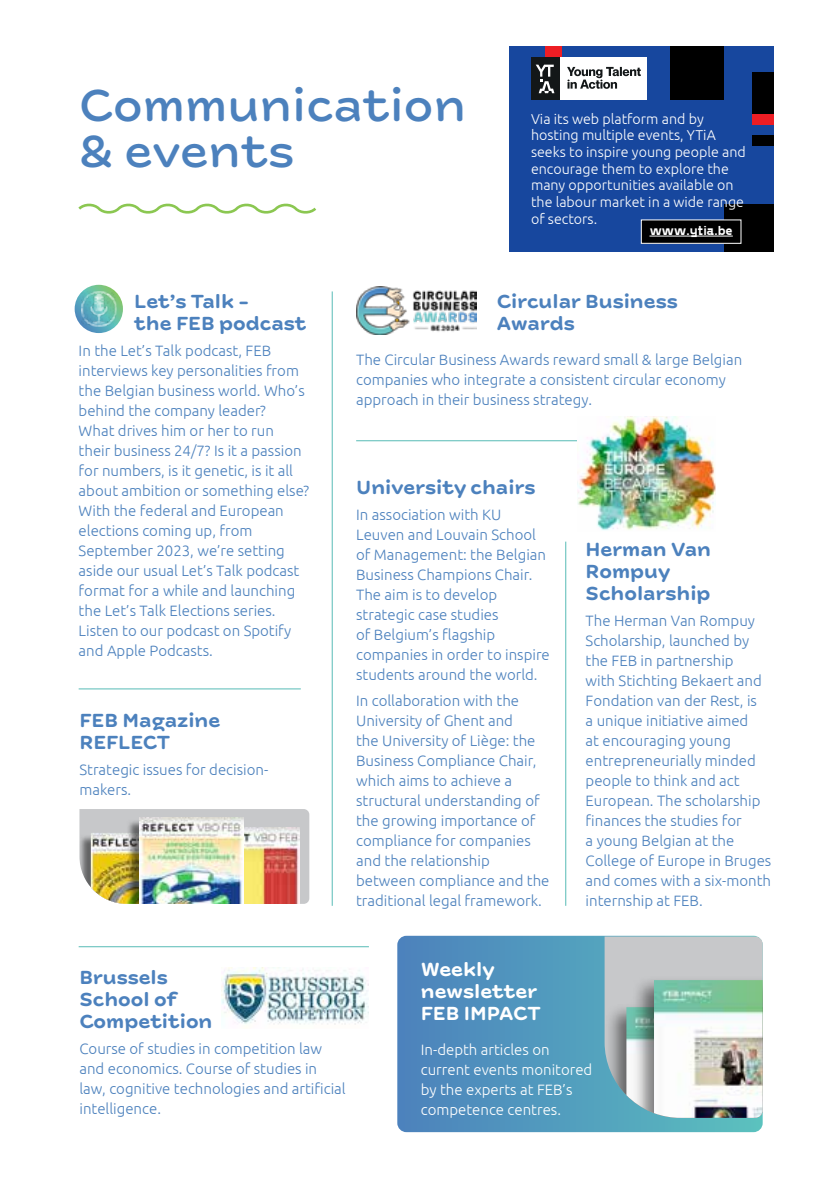
<style>
.page{position:relative;width:823px;height:1191px;background:#fff}
.page>*{position:absolute;margin:0;border:0;box-sizing:border-box;transform-origin:0 0}
.t1{font:500 47.2px/45.4px "New Farm";color:#4c81bd}
.t2{font:700 20px/22px "New Farm";color:#4c81bd}
.t3{font:700 20px/22px "New Farm";color:#fff}
.t4{font:300 15px/20px "Ubuntu";color:#4c81bd}
.t5{font:300 15px/20px "Ubuntu";color:#fff}
.t6{font:300 14.2px/16.6px "Ubuntu";color:#fff}
.t7{font:700 13px "Gosha Sans";letter-spacing:-.025em;color:#fff}
</style>
<div class="page">
<svg style="left:397px;top:935px;width:365px;height:197px;background:#5295bd"></svg>
<hr style="left:79px;top:688px;width:221px;height:1px;background:#57bbb6">
<hr style="left:79px;top:946px;width:290px;height:1px;background:#57bbb6">
<hr style="left:331px;top:291px;width:1px;height:614px;background:#57bbb6">
<hr style="left:565px;top:541px;width:1px;height:364px;background:#57bbb6">
<img style="left:222px;top:968px;width:147px;height:57px">
<hr style="left:356px;top:440px;width:306px;height:1px;background:#57bbb6">
<svg style="left:75px;top:285px;width:48px;height:48px"></svg>
<img style="left:81px;top:291px;width:35px;height:35px">
<svg style="left:78px;top:203px;width:239px;height:11px"></svg>
<div style="left:509px;top:46px;width:264px;height:206px;background:#17479e"></div>
<div style="left:669px;top:46px;width:53px;height:53px;background:#000"></div>
<div style="left:724px;top:204px;width:49px;height:48px;background:#000"></div>
<div style="left:752px;top:72px;width:21px;height:73px;background:#000"></div>
<div style="left:752px;top:124px;width:21px;height:11px;background:#17479e"></div>
<div style="left:752px;top:114px;width:21px;height:10px;background:#ed1d24"></div>
<div style="left:545px;top:46px;width:17px;height:43px;background:#ed1d24"></div>
<div style="left:530px;top:58px;width:30px;height:42px;background:#131718"></div>
<div style="left:560px;top:58px;width:86px;height:42px;background:#fff"></div>
<svg style="left:567px;top:67px;width:73px;height:22px"></svg>
<svg style="left:536px;top:65px;width:18px;height:28px"></svg>
<div style="left:641px;top:220px;width:99px;height:23px;background:#000"></div>
<hr style="left:649px;top:236px;width:83px;height:1px;background:#fff">
<div style="left:640px;top:220px;width:100px;height:24px;border:1px solid #fff"></div>
<img style="left:356px;top:286px;width:120px;height:48px">
<div style="left:604px;top:936px;width:158px;height:66px;background:#c7c8ca"></div>
<div style="left:604px;top:1002px;width:158px;height:115px;background:#000;opacity:.5"></div>
<img style="left:626px;top:1007px;width:5px;height:110px">
<div style="left:631px;top:975px;width:131px;height:142px;background:#000;opacity:.5"></div>
<img style="left:653px;top:980px;width:109px;height:137px">
<div style="left:79px;top:809px;width:230px;height:95px;background:#c7c8ca"></div>
<div style="left:79px;top:834px;width:113px;height:70px;background:#000;opacity:.5"></div>
<img style="left:91px;top:833px;width:35px;height:71px">
<img style="left:243px;top:827px;width:56px;height:77px">
<div style="left:126px;top:819px;width:115px;height:85px;background:#000;opacity:.5"></div>
<img style="left:139px;top:817px;width:104px;height:87px">
<img style="left:577px;top:417px;width:138px;height:114px">
<h1 class="t1" style="left:79px;top:84px;width:388px">Communication &amp; events</h1>
<p class="t6" style="left:530px;top:110px;width:216px">Via its web platform and by hosting multiple events, YTiA seeks to inspire young people and encourage them to explore the many opportunities available on the labour market in a wide range of sectors.</p>
<p class="t7" style="left:649px;top:221px;width:85px">www.ytia.be</p>
<h2 class="t2" style="left:134px;top:291px;width:173px">Let’s Talk -<br>the FEB podcast</h2>
<p class="t4" style="left:79px;top:340px;width:232px">In the Let’s Talk podcast, FEB interviews key personalities from the Belgian business world. Who’s behind the company leader?<br>What drives him or her to run their business 24/7? Is it a passion for numbers, is it genetic, is it all about ambition or something else?<br>With the federal and European elections coming up, from<br>September 2023, we’re setting aside our usual Let’s Talk podcast format for a while and launching the Let’s Talk Elections series.<br>Listen to our podcast on Spotify and Apple Podcasts.</p>
<h2 class="t2" style="left:79px;top:710px;width:142px">FEB Magazine<br>REFLECT</h2>
<p class="t4" style="left:79px;top:759px;width:190px">Strategic issues for decision&shy;makers.</p>
<h2 class="t2" style="left:496px;top:291px;width:182px">Circular Business<br>Awards</h2>
<p class="t4" style="left:356px;top:349px;width:387px">The Circular Business Awards reward small &amp; large Belgian companies who integrate a consistent circular economy approach in their business strategy.</p>
<h2 class="t2" style="left:356px;top:477px;width:181px">University chairs</h2>
<p class="t4" style="left:356px;top:504px;width:195px">In association with KU<br>Leuven and Louvain School of Management: the Belgian<br>Business Champions Chair.<br>The aim is to develop strategic case studies<br>of Belgium’s flagship companies in order to inspire students around the world.</p>
<p class="t4" style="left:356px;top:690px;width:195px">In collaboration with the<br>University of Ghent and<br>the University of Liège: the<br>Business Compliance Chair, which aims to achieve a structural understanding of the growing importance of compliance for companies and the relationship between compliance and the traditional legal framework.</p>
<h2 class="t2" style="left:585px;top:539px;width:127px">Herman Van<br>Rompuy<br>Scholarship</h2>
<p class="t4" style="left:585px;top:610px;width:187px">The Herman Van Rompuy<br>Scholarship, launched by the FEB in partnership<br>with Stichting Bekaert and<br>Fondation van der Rest, is<br>a unique initiative aimed<br>at encouraging young entrepreneurially minded people to think and act<br>European. The scholarship finances the studies for<br>a young Belgian at the<br>College of Europe in Bruges and comes with a six-month internship at FEB.</p>
<h2 class="t2" style="left:79px;top:967px;width:134px">Brussels<br>School of<br>Competition</h2>
<p class="t4" style="left:79px;top:1038px;width:267px">Course of studies in competition law and economics. Course of studies in law, cognitive technologies and artificial intelligence.</p>
<h2 class="t3" style="left:420px;top:959px;width:121px">Weekly newsletter<br>FEB IMPACT</h2>
<p class="t5" style="left:420px;top:1039px;width:173px">In-depth articles on current events monitored by the experts at FEB’s competence centres.</p>
</div>
